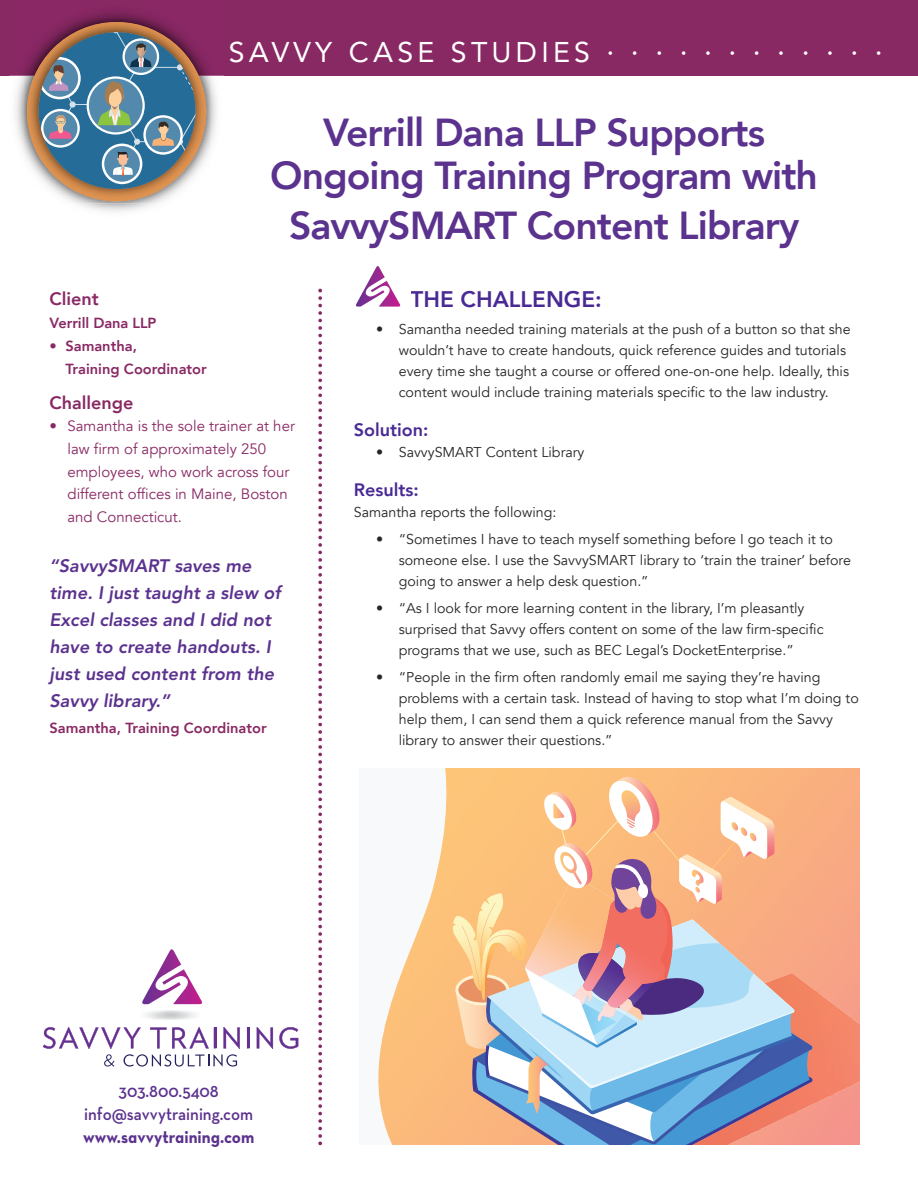
<style>
.page{position:relative;width:918px;height:1188px;background:#fff}
.page>*{position:absolute;margin:0;border:0;box-sizing:border-box;transform-origin:0 0}
.t1{font:800 39px/43.5px "Avenir";letter-spacing:-.025em;color:#5b328e;text-align:center}
.t2{font:28.5px "Avenir";letter-spacing:.15em;color:#fff}
.t3{font:800 22.5px "Avenir";color:#492a94}
.t4{font:600 18.15px/23px "Neutra Text";color:#5b328e;text-align:center;scale:.93 1}
.t5{font:18.15px "Neutra Text Bold Alt";color:#5b328e;scale:.93 1}
.t6{font:italic 800 18px/27px "Avenir";letter-spacing:.005em;color:#5b328e}
.t7{font:800 18px "Avenir";color:#492a94}
.t8{font:800 18px "Avenir";color:#892964}
.t9{font:15px/22.6px "Avenir";color:#892964}
.t10{font:800 14.7px/23px "Avenir";color:#892964}
.t11{font:14.25px/21px "Avenir";color:#272627}
</style>
<div class="page">
<svg style="left:142px;top:949px;width:60px;height:56px"></svg>
<svg style="left:247px;top:1027px;width:3px;height:22px"></svg>
<svg style="left:257px;top:1027px;width:16px;height:22px"></svg>
<svg style="left:279px;top:1027px;width:19px;height:22px"></svg>
<svg style="left:43px;top:1027px;width:197px;height:40px"></svg>
<div style="left:0;top:0;width:918px;height:75px;background:#892964"></div>
<img style="left:9px;top:12px;width:215px;height:200px">
<img style="left:24px;top:75px;width:186px;height:129px">
<img style="left:27px;top:22px;width:179px;height:179px">
<svg style="left:39px;top:32px;width:156px;height:152px;background:#678395"></svg>
<svg style="left:356px;top:266px;width:44px;height:41px"></svg>
<svg style="left:318px;top:289px;width:4px;height:856px"></svg>
<svg style="left:378px;top:769px;width:482px;height:376px"></svg>
<img style="left:813px;top:973px;width:4px;height:52px">
<img style="left:817px;top:991px;width:36px;height:104px">
<img style="left:852px;top:1018px;width:8px;height:68px">
<img style="left:813px;top:1025px;width:4px;height:88px">
<img style="left:817px;top:1095px;width:16px;height:8px">
<svg style="left:453px;top:776px;width:357px;height:369px;background:#d2b7a9"></svg>
<h2 class="t2" style="left:229px;top:33px;width:656px">SAVVYCASESTUDIES············</h2>
<h1 class="t1" style="left:270px;top:112px;width:549px">Verrill Dana LLP Supports<br>Ongoing Training Program with</h1>
<h1 class="t1" style="left:289px;top:205px;width:512px">SavvySMART Content Library</h1>
<p class="t8" style="left:50px;top:287px;width:51px">Client</p>
<p class="t10" style="left:50px;top:312px;width:109px">Verrill Dana LLP</p>
<p class="t10" style="left:65px;top:335px;width:143px;text-indent:-16px">• Samantha,<br>Training Coordinator</p>
<p class="t8" style="left:50px;top:391px;width:86px">Challenge</p>
<p class="t9" style="left:68px;top:415px;width:229px;text-indent:-18px">• Samantha is the sole trainer at her law firm of approximately 250 employees, who work across four different offices in Maine, Boston and Connecticut.</p>
<p class="t6" style="left:50px;top:554px;width:233px">“SavvySMART saves me time. I just taught a slew of<br>Excel classes and I did not have to create handouts. I just used content from the<br>Savvy library.”</p>
<p class="t10" style="left:50px;top:716px;width:219px">Samantha, Training Coordinator</p>
<h3 class="t3" style="left:411px;top:285px;width:193px">THE CHALLENGE:</h3>
<p class="t11" style="left:399px;top:319px;width:454px;text-indent:-23px">• Samantha needed training materials at the push of a button so that she wouldn’t have to create handouts, quick reference guides and tutorials every time she taught a course or offered one-on-one help. Ideally, this content would include training materials specific to the law industry.</p>
<p class="t7" style="left:354px;top:418px;width:76px">Solution:</p>
<p class="t11" style="left:376px;top:442px;width:210px">• SavvySMART Content Library</p>
<p class="t7" style="left:354px;top:478px;width:67px">Results:</p>
<p class="t11" style="left:354px;top:502px;width:204px">Samantha reports the following:</p>
<p class="t11" style="left:399px;top:529px;width:454px;text-indent:-23px">• “Sometimes I have to teach myself something before I go teach it to someone else. I use the SavvySMART library to ‘train the trainer’ before going to answer a help desk question.”</p>
<p class="t11" style="left:399px;top:598px;width:426px;text-indent:-23px">• “As I look for more learning content in the library, I’m pleasantly surprised that Savvy offers content on some of the law firm-specific programs that we use, such as BEC Legal’s DocketEnterprise.”</p>
<p class="t11" style="left:399px;top:667px;width:462px;text-indent:-23px">• “People in the firm often randomly email me saying they’re having problems with a certain task. Instead of having to stop what I’m doing to help them, I can send them a quick reference manual from the Savvy library to answer their questions.”</p>
<p class="t4" style="left:84px;top:1079px;width:183px">303.800.5408 info@savvytraining.com</p>
<p class="t5" style="left:83px;top:1126px;width:186px">www.savvytraining.com</p>
</div>
